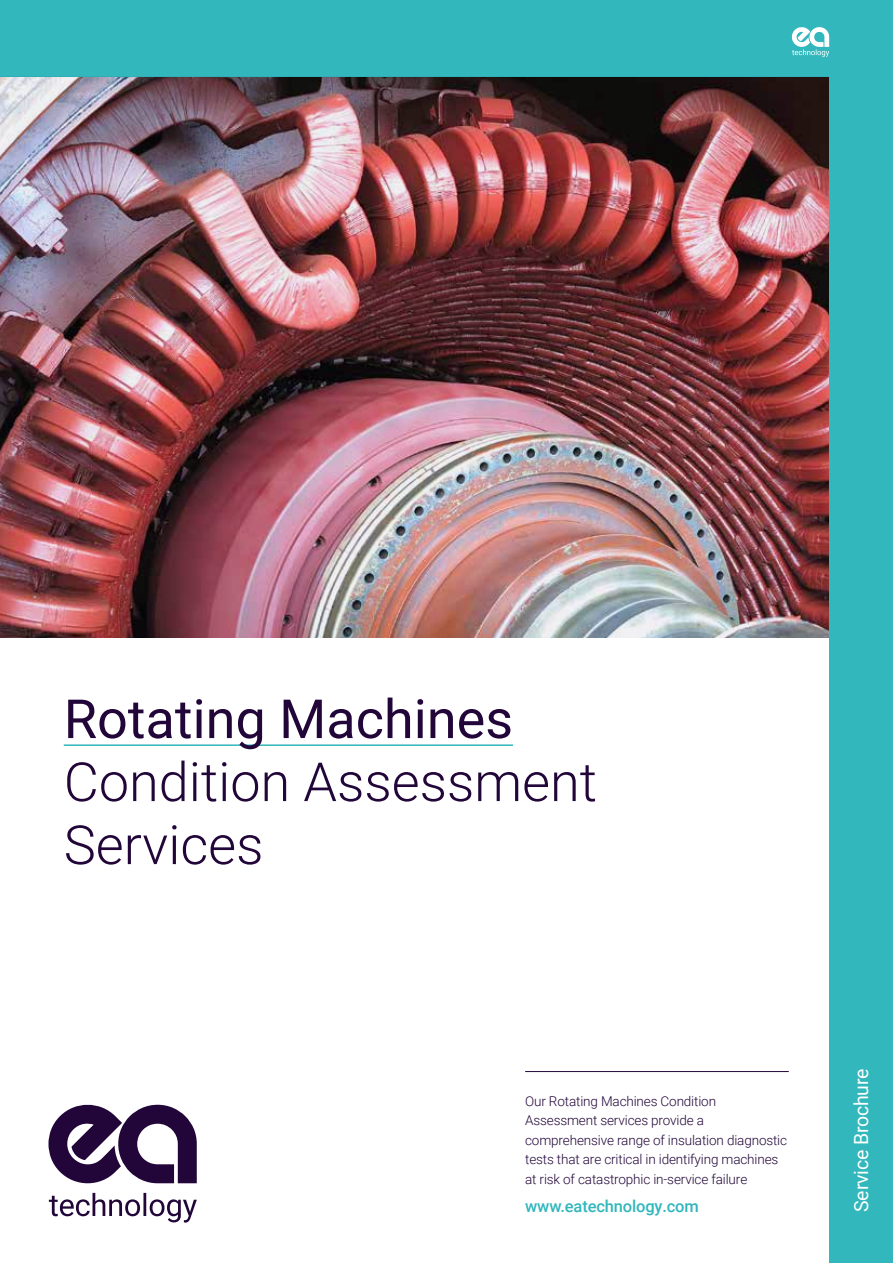
<style>
.page{position:relative;width:893px;height:1263px;background:#fff}
.page>*{position:absolute;margin:0;border:0;box-sizing:border-box;transform-origin:0 0}
.t1{font:300 54px/63px "Roboto";color:#220639}
.t2{font:54px "Roboto";color:#220639}
.t3{font:19.5px "Roboto";letter-spacing:-.01em;color:#fff}
.t4{font:500 16.5px "Roboto";letter-spacing:-.01em;color:#31b7bc}
.t5{font:300 13.5px/19.5px "Roboto";letter-spacing:-.01em;color:#220639}
</style>
<div class="page">
<svg style="left:48px;top:1104px;width:149px;height:118px"></svg>
<div style="left:0;top:0;width:843px;height:77px;background:#31b7bc"></div>
<div style="left:829px;top:0;width:64px;height:1263px;background:#31b7bc"></div>
<hr style="left:64px;top:744px;width:449px;height:2px;background:#31b7bc">
<img style="left:0;top:77px;width:829px;height:561px">
<svg style="left:792px;top:27px;width:37px;height:30px"></svg>
<hr style="left:525px;top:1071px;width:264px;height:1px;background:#220639">
<h1 class="t2" style="left:64px;top:681px;width:451px">Rotating Machines</h1>
<h1 class="t1" style="left:64px;top:748px;width:535px">Condition Assessment<br>Services</h1>
<p class="t5" style="left:525px;top:1091px;width:263px">Our Rotating Machines Condition Assessment services provide a comprehensive range of insulation diagnostic tests that are critical in identifying machines at risk of catastrophic in-service failure</p>
<p class="t4" style="left:525px;top:1194px;width:175px">www.eatechnology.com</p>
<h2 class="t3" style="left:848px;top:1212px;width:145px;rotate:-90deg">Service Brochure</h2>
</div>
